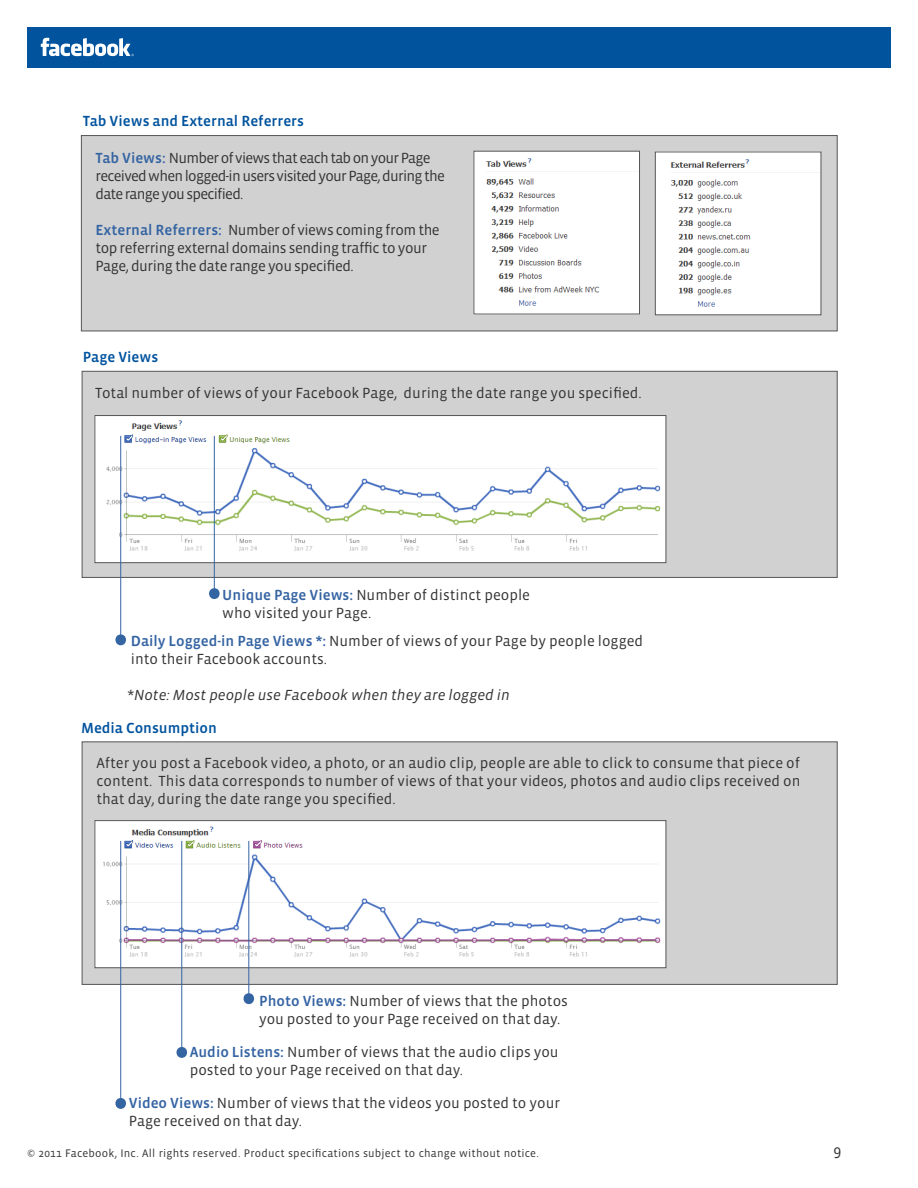
<style>
.page{position:relative;width:918px;height:1188px;background:#fff}
.page>*{position:absolute;margin:0;border:0;box-sizing:border-box;transform-origin:0 0}
.t1{font:15.75px "Vista Sans OT";color:#333}
.t2{font:15px/18px "Vista Sans OT";color:#333}
.t3{font:15px/18px "Vista Sans OT";letter-spacing:-.03em;color:#333}
.t4{font:15px/18px "Vista Sans OT";letter-spacing:-.05em;color:#333}
.t5{font:500 15px "Vista Sans OT";color:#01539e}
.t6{font:italic 15px "Vista Sans OT";color:#333}
.t7{font:11.25px "Vista Sans OT";letter-spacing:.015em;color:#333}
.s1{font-weight:500;color:#3564a3}
.s2{font-style:normal}
</style>
<div class="page">
<div style="left:27px;top:27px;width:864px;height:41px;background:#01539e"></div>
<svg style="left:41px;top:38px;width:93px;height:18px"></svg>
<div style="left:82px;top:371px;width:756px;height:207px;background:#d1d1d1;border:1px solid #555"></div>
<img style="left:96px;top:417px;width:568px;height:144px">
<div style="left:94px;top:415px;width:572px;height:148px;border:1px solid #555"></div>
<div style="left:115px;top:634px;width:11px;height:11px;background:#3564a3;border-radius:50%"></div>
<hr style="left:120px;top:436px;width:1px;height:204px;background:#3564a3">
<div style="left:209px;top:588px;width:11px;height:11px;background:#3564a3;border-radius:50%"></div>
<hr style="left:214px;top:436px;width:1px;height:155px;background:#3564a3">
<div style="left:82px;top:741px;width:756px;height:244px;background:#d1d1d1;border:1px solid #555"></div>
<img style="left:96px;top:822px;width:568px;height:144px">
<div style="left:94px;top:820px;width:572px;height:148px;border:1px solid #555"></div>
<div style="left:115px;top:1098px;width:11px;height:11px;background:#3564a3;border-radius:50%"></div>
<hr style="left:120px;top:841px;width:1px;height:262px;background:#3564a3">
<div style="left:244px;top:993px;width:10px;height:11px;background:#3564a3;border-radius:50%"></div>
<hr style="left:248px;top:841px;width:1px;height:155px;background:#3564a3">
<div style="left:176px;top:1047px;width:11px;height:11px;background:#3564a3;border-radius:50%"></div>
<hr style="left:181px;top:841px;width:1px;height:211px;background:#3564a3">
<div style="left:81px;top:135px;width:757px;height:196px;background:#d1d1d1;border:1px solid #555"></div>
<img style="left:657px;top:154px;width:162px;height:159px">
<div style="left:655px;top:152px;width:166px;height:163px;border:1px solid #555"></div>
<img style="left:476px;top:153px;width:162px;height:159px">
<div style="left:474px;top:151px;width:166px;height:163px;border:1px solid #555"></div>
<p class="t5" style="left:83px;top:114px;width:223px">Tab Views and External Referrers</p>
<p class="t4" style="left:95px;top:149px;width:351px"><span class="s1">Tab Views:</span> Number of views that each tab on your Page received when logged-in users visited your Page, during the date range you specified.</p>
<p class="t3" style="left:95px;top:221px;width:346px"><span class="s1">External Referrers:</span> Number of views coming from the top referring external domains sending traffic to your<br>Page, during the date range you specified.</p>
<p class="t5" style="left:83px;top:349px;width:77px">Page Views</p>
<p class="t2" style="left:95px;top:384px;width:548px">Total number of views of your Facebook Page, during the date range you specified.</p>
<p class="t2" style="left:222px;top:586px;width:309px"><span class="s1">Unique Page Views:</span> Number of distinct people who visited your Page.</p>
<p class="t2" style="left:131px;top:633px;width:514px"><span class="s1">Daily Logged-in Page Views *:</span> Number of views of your Page by people logged into their Facebook accounts.</p>
<p class="t6" style="left:128px;top:688px;width:384px"><span class="s2">*</span>Note: Most people use Facebook when they are logged in</p>
<p class="t5" style="left:81px;top:720px;width:137px">Media Consumption</p>
<p class="t2" style="left:96px;top:755px;width:706px;text-align:justify">After you post a Facebook video, a photo, or an audio clip, people are able to click to consume that piece of content. This data corresponds to number of views of that your videos, photos and audio clips received on that day, during the date range you specified.</p>
<p class="t2" style="left:259px;top:992px;width:310px"><span class="s1">Photo Views:</span> Number of views that the photos you posted to your Page received on that day.</p>
<p class="t2" style="left:190px;top:1043px;width:370px"><span class="s1">Audio Listens:</span> Number of views that the audio clips you posted to your Page received on that day.</p>
<p class="t2" style="left:129px;top:1094px;width:433px"><span class="s1">Video Views:</span> Number of views that the videos you posted to your<br>Page received on that day.</p>
<p class="t7" style="left:27px;top:1148px;width:513px">© 2011 Facebook, Inc. All rights reserved. Product specifications subject to change without notice.</p>
<p class="t1" style="left:834px;top:1143px;width:9px">9</p>
</div>
